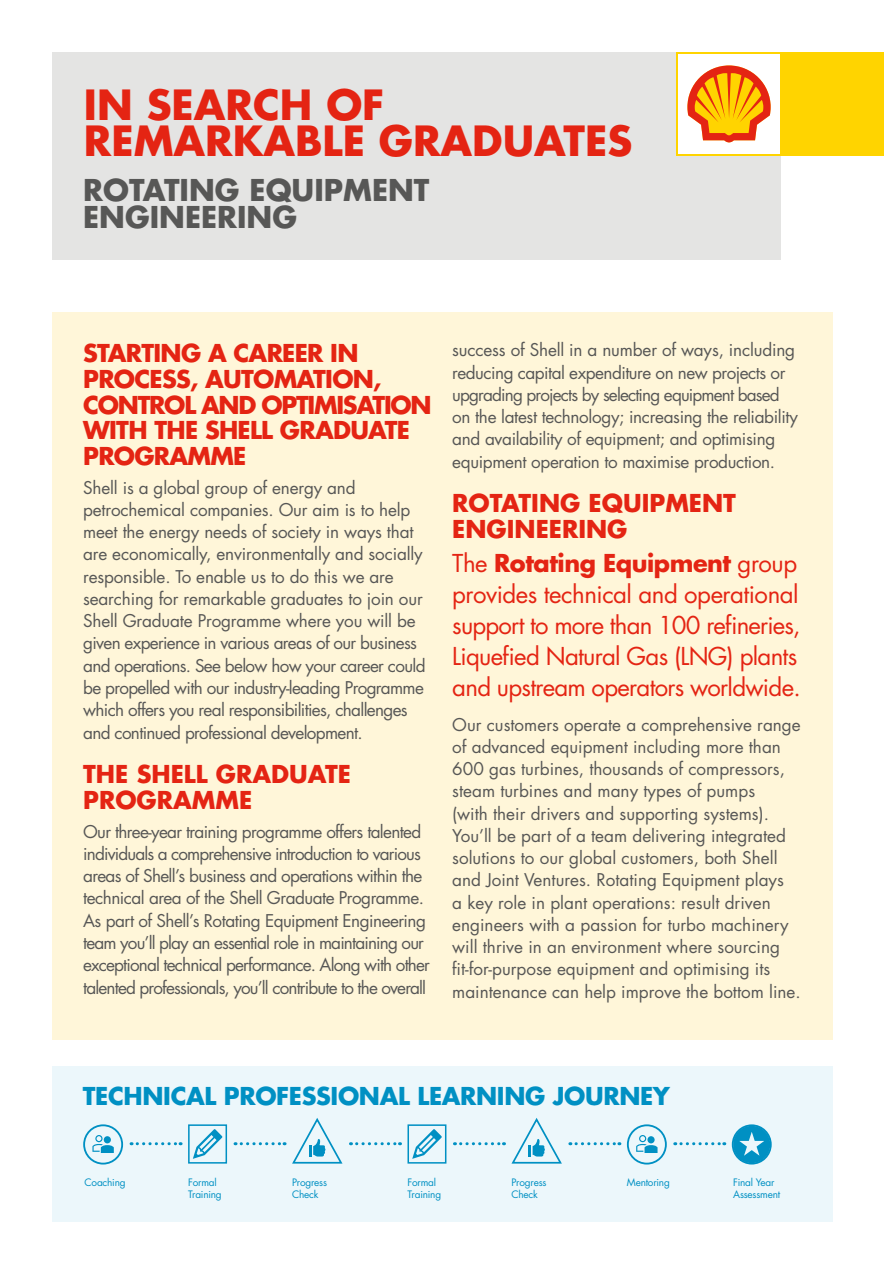
<style>
.page{position:relative;width:884px;height:1276px;background:#fff}
.page>*{position:absolute;margin:0;border:0;box-sizing:border-box;transform-origin:0 0}
.t1{font:700 40.5px/36px "Futura";color:#e42413}
.t2{font:700 29.25px/27px "Futura";color:#575756}
.t3{font:24.07px/30.8px "Futura";letter-spacing:-.03em;color:#e42413}
.t4{font:700 24.07px/25.7px "Futura";letter-spacing:-.03em;color:#e42413}
.t5{font:700 24.07px/25.7px "Futura";color:#e42413}
.t6{font:700 24.07px "Futura";letter-spacing:-.015em;color:#0090c3}
.t7{font:17.1px/22.3px "Futura";letter-spacing:-.02em;color:#575756}
.t8{font:17.1px/22.3px "Futura";color:#575756}
.t9{font:17.1px/22.3px "Futura";letter-spacing:-.05em;color:#575756}
.t10{font:9.9px/11.9px "Futura";letter-spacing:-.02em;color:#0090c3}
.s1{font-weight:700}
</style>
<div class="page">
<div style="left:52px;top:312px;width:779px;height:727px;background:#fff6d9"></div>
<div style="left:52px;top:52px;width:727px;height:208px;background:#e4e4e3"></div>
<div style="left:52px;top:1065px;width:779px;height:156px;background:#ecf7fb"></div>
<svg style="left:292px;top:1118px;width:51px;height:46px"></svg>
<svg style="left:511px;top:1118px;width:51px;height:46px"></svg>
<svg style="left:131px;top:1142px;width:50px;height:3px"></svg>
<svg style="left:235px;top:1142px;width:50px;height:3px"></svg>
<svg style="left:350px;top:1142px;width:50px;height:3px"></svg>
<svg style="left:454px;top:1142px;width:50px;height:3px"></svg>
<svg style="left:576px;top:1142px;width:43px;height:3px"></svg>
<svg style="left:674px;top:1142px;width:50px;height:3px"></svg>
<div style="left:188px;top:1124px;width:39px;height:39px;border:2px solid #0090c3"></div>
<svg style="left:193px;top:1129px;width:29px;height:29px"></svg>
<div style="left:407px;top:1124px;width:39px;height:39px;border:2px solid #0090c3"></div>
<svg style="left:412px;top:1129px;width:30px;height:29px"></svg>
<svg style="left:731px;top:1124px;width:41px;height:41px"></svg>
<div style="left:83px;top:1124px;width:40px;height:40px;border:2px solid #0090c3;border-radius:50%"></div>
<svg style="left:92px;top:1135px;width:22px;height:18px"></svg>
<div style="left:104px;top:1136px;width:7px;height:7px;background:#0090c3;border-radius:50%"></div>
<div style="left:626px;top:1124px;width:40px;height:40px;border:2px solid #0090c3;border-radius:50%"></div>
<svg style="left:636px;top:1135px;width:21px;height:18px"></svg>
<div style="left:647px;top:1136px;width:7px;height:7px;background:#0090c3;border-radius:50%"></div>
<div style="left:675px;top:52px;width:208px;height:104px;background:#ffd400"></div>
<div style="left:678px;top:54px;width:101px;height:100px;background:#fff"></div>
<svg style="left:687px;top:65px;width:84px;height:78px"></svg>
<h1 class="t1" style="left:84px;top:86px;width:550px">IN SEARCH OF<br>REMARKABLE GRADUATES</h1>
<h2 class="t2" style="left:83px;top:176px;width:348px">ROTATING EQUIPMENT<br>ENGINEERING</h2>
<h3 class="t4" style="left:83px;top:340px;width:350px">STARTING A CAREER IN<br>PROCESS, AUTOMATION,<br>CONTROL AND OPTIMISATION<br>WITH THE SHELL GRADUATE<br>PROGRAMME</h3>
<p class="t7" style="left:83px;top:476px;width:344px">Shell is a global group of energy and petrochemical companies. Our aim is to help meet the energy needs of society in ways that are economically, environmentally and socially responsible. To enable us to do this we are searching for remarkable graduates to join our Shell Graduate Programme where you will be given experience in various areas of our business and operations. See below how your career could be propelled with our industry-leading Programme which offers you real responsibilities, challenges and continued professional development.</p>
<h3 class="t5" style="left:83px;top:761px;width:269px">THE SHELL GRADUATE<br>PROGRAMME</h3>
<p class="t9" style="left:83px;top:820px;width:348px">Our three-year training programme offers talented individuals a comprehensive introduction to various areas of Shell’s business and operations within the technical area of the Shell Graduate Programme.<br>As part of Shell’s Rotating Equipment Engineering team you’ll play an essential role in maintaining our exceptional technical performance. Along with other talented professionals, you’ll contribute to the overall</p>
<p class="t7" style="left:452px;top:339px;width:347px">success of Shell in a number of ways, including reducing capital expenditure on new projects or upgrading projects by selecting equipment based on the latest technology; increasing the reliability and availability of equipment; and optimising equipment operation to maximise production.</p>
<h3 class="t5" style="left:452px;top:490px;width:285px">ROTATING EQUIPMENT<br>ENGINEERING</h3>
<h3 class="t3" style="left:452px;top:548px;width:350px">The <span class="s1">Rotating Equipment</span> group provides technical and operational support to more than 100 refineries, Liquefied Natural Gas (LNG) plants and upstream operators worldwide.</h3>
<p class="t8" style="left:452px;top:713px;width:350px">Our customers operate a comprehensive range of advanced equipment including more than 600 gas turbines, thousands of compressors, steam turbines and many types of pumps<br>(with their drivers and supporting systems).<br>You’ll be part of a team delivering integrated solutions to our global customers, both Shell and Joint Ventures. Rotating Equipment plays<br>a key role in plant operations: result driven engineers with a passion for turbo machinery will thrive in an environment where sourcing fit-for-purpose equipment and optimising its maintenance can help improve the bottom line.</p>
<h3 class="t6" style="left:83px;top:1080px;width:588px">TECHNICAL PROFESSIONAL LEARNING JOURNEY</h3>
<p class="t10" style="left:85px;top:1176px;width:42px">Coaching</p>
<p class="t10" style="left:188px;top:1176px;width:35px">Formal<br>Training</p>
<p class="t10" style="left:292px;top:1176px;width:36px">Progress<br>Check</p>
<p class="t10" style="left:407px;top:1176px;width:35px">Formal<br>Training</p>
<p class="t10" style="left:511px;top:1176px;width:36px">Progress<br>Check</p>
<p class="t10" style="left:626px;top:1176px;width:44px">Mentoring</p>
<p class="t10" style="left:733px;top:1176px;width:48px">Final Year<br>Assessment</p>
</div>
